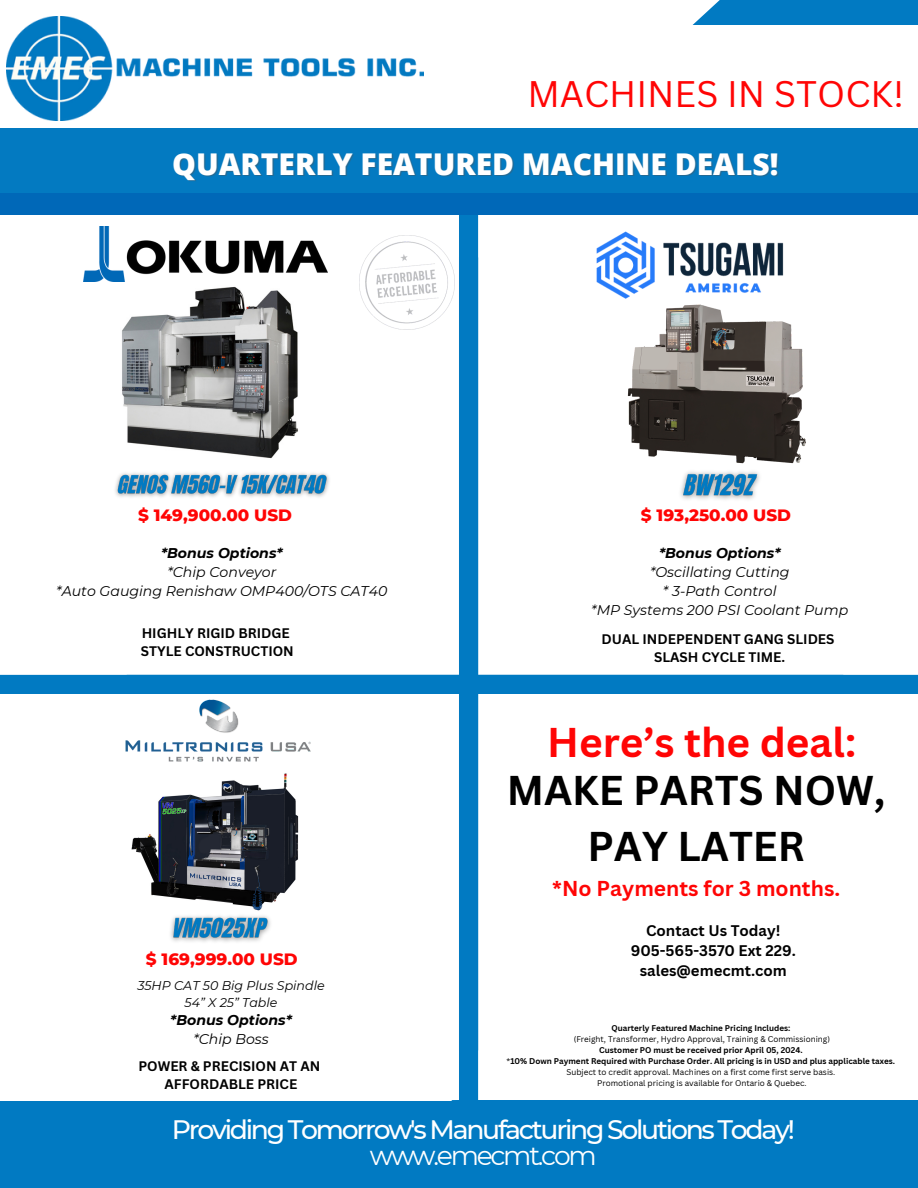
<style>
.page{position:relative;width:918px;height:1188px;background:#fff}
.page>*{position:absolute;margin:0;border:0;box-sizing:border-box;transform-origin:0 0}
.t1{font:700 40.5px/56.2px "Canva Sans";color:#000;text-align:center}
.t2{font:700 40.5px "Canva Sans";color:#ff0505}
.t3{font:36px "Canva Sans";color:#ff0505}
.t4{font:800 30px "Open Sans";color:#fff}
.t5{font:500 26.7px/25.8px "Montserrat";letter-spacing:-.085em;color:#fff;text-align:center}
.t6{font:700 21px "Canva Sans";color:#ff0505}
.t7{font:800 16.8px "Montserrat";color:#ff0505}
.t8{font:700 15px "Canva Sans";color:#000}
.t9{font:italic 14.1px "Montserrat";color:#000}
.t10{font:italic 700 14.1px "Montserrat";color:#000}
.t11{font:700 13.5px "Canva Sans";color:#000}
.t12{font:italic 12.6px "Montserrat";color:#000}
.t13{font:8.1px "Canva Sans";color:#000}
.t14{font:700 8.1px "Canva Sans";color:#000}
.s1{font-weight:400}
</style>
<div class="page">
<div style="left:100px;top:1100px;width:818px;height:88px;background:#017ac2"></div>
<div style="left:0;top:1101px;width:100px;height:41px;background:#017ac2"></div>
<div style="left:692px;top:0;width:226px;height:25px;background:#017ac2"></div>
<img style="left:7px;top:16px;width:417px;height:105px">
<div style="left:459px;top:207px;width:19px;height:843px;background:#017ac2"></div>
<div style="left:0;top:128px;width:918px;height:66px;background:#037ac1"></div>
<div style="left:0;top:194px;width:918px;height:21px;background:#0068b8"></div>
<img style="left:83px;top:227px;width:244px;height:55px">
<div style="left:0;top:1142px;width:414px;height:46px;background:#017ac2"></div>
<img style="left:596px;top:231px;width:188px;height:68px">
<img style="left:627px;top:304px;width:179px;height:160px">
<img style="left:125px;top:699px;width:186px;height:63px">
<img style="left:131px;top:773px;width:168px;height:136px">
<img style="left:122px;top:286px;width:176px;height:173px">
<img style="left:360px;top:235px;width:94px;height:95px">
<img style="left:115px;top:473px;width:214px;height:24px">
<img style="left:680px;top:471px;width:80px;height:29px">
<img style="left:170px;top:909px;width:101px;height:33px">
<div style="left:127px;top:675px;width:791px;height:19px;background:#017ac2"></div>
<div style="left:0;top:675px;width:843px;height:19px;background:#017ac2"></div>
<div style="left:459px;top:257px;width:19px;height:844px;background:#017ac2"></div>
<h4 class="t3" style="left:527px;top:69px;width:378px">MACHINES IN STOCK!</h4>
<p class="t4" style="left:172px;top:143px;width:608px">QUARTERLY FEATURED MACHINE DEALS!</p>
<p class="t7" style="left:138px;top:505px;width:155px">$ 149,900.00 USD</p>
<p class="t10" style="left:161px;top:544px;width:123px">*Bonus Options*</p>
<p class="t9" style="left:167px;top:563px;width:110px">*Chip Conveyor</p>
<p class="t9" style="left:56px;top:582px;width:333px">*Auto Gauging Renishaw OMP400/OTS CAT40</p>
<p class="t11" style="left:142px;top:624px;width:150px">HIGHLY RIGID BRIDGE</p>
<p class="t11" style="left:141px;top:642px;width:155px">STYLE CONSTRUCTION</p>
<p class="t7" style="left:146px;top:948px;width:153px">$ 169,999.00 USD</p>
<p class="t12" style="left:137px;top:978px;width:189px">35HP CAT 50 Big Plus Spindle</p>
<p class="t12" style="left:185px;top:994px;width:94px">54” X 25” Table</p>
<h1 class="t10" style="left:170px;top:1012px;width:123px">*Bonus Options*</h1>
<p class="t9" style="left:193px;top:1031px;width:77px">*Chip Boss</p>
<p class="t11" style="left:138px;top:1057px;width:183px">POWER &amp; PRECISION AT AN</p>
<p class="t11" style="left:165px;top:1075px;width:134px">AFFORDABLE PRICE</p>
<p class="t7" style="left:641px;top:505px;width:152px">$ 193,250.00 USD</p>
<p class="t10" style="left:659px;top:544px;width:123px">*Bonus Options*</p>
<p class="t9" style="left:650px;top:563px;width:141px">*Oscillating Cutting</p>
<p class="t9" style="left:663px;top:582px;width:115px">* 3-Path Control</p>
<p class="t9" style="left:591px;top:602px;width:259px">*MP Systems 200 PSI Coolant Pump</p>
<p class="t11" style="left:602px;top:630px;width:234px">DUAL INDEPENDENT GANG SLIDES</p>
<p class="t11" style="left:654px;top:648px;width:133px">SLASH CYCLE TIME.</p>
<p class="t2" style="left:547px;top:714px;width:311px">Here’s the deal:</p>
<p class="t1" style="left:507px;top:761px;width:380px">MAKE PARTS NOW,<br>PAY LATER</p>
<p class="t6" style="left:552px;top:874px;width:289px">*No Payments for 3 months.</p>
<p class="t8" style="left:646px;top:920px;width:136px">Contact Us Today!</p>
<p class="t8" style="left:631px;top:940px;width:167px">905-565-3570 Ext 229.</p>
<p class="t8" style="left:640px;top:960px;width:149px">sales@emecmt.com</p>
<p class="t14" style="left:611px;top:1023px;width:181px">Quarterly Featured Machine Pricing Includes:</p>
<p class="t13" style="left:574px;top:1034px;width:258px">(Freight, Transformer, Hydro Approval, Training &amp; Commissioning)</p>
<p class="t14" style="left:599px;top:1044px;width:205px">Customer PO must be received prior April 05, 2024.</p>
<p class="t14" style="left:507px;top:1055px;width:390px"><span class="s1">*</span>10% Down Payment Required with Purchase Order. All pricing is in USD and plus applicable taxes.</p>
<p class="t13" style="left:566px;top:1066px;width:270px">Subject to credit approval. Machines on a first come first serve basis.</p>
<p class="t13" style="left:597px;top:1077px;width:211px">Promotional pricing is available for Ontario &amp; Quebec.</p>
<p class="t5" style="left:172px;top:1116px;width:625px">Providing Tomorrow's Manufacturing Solutions Today! <span class="s1">www.emecmt.com</span></p>
</div>
